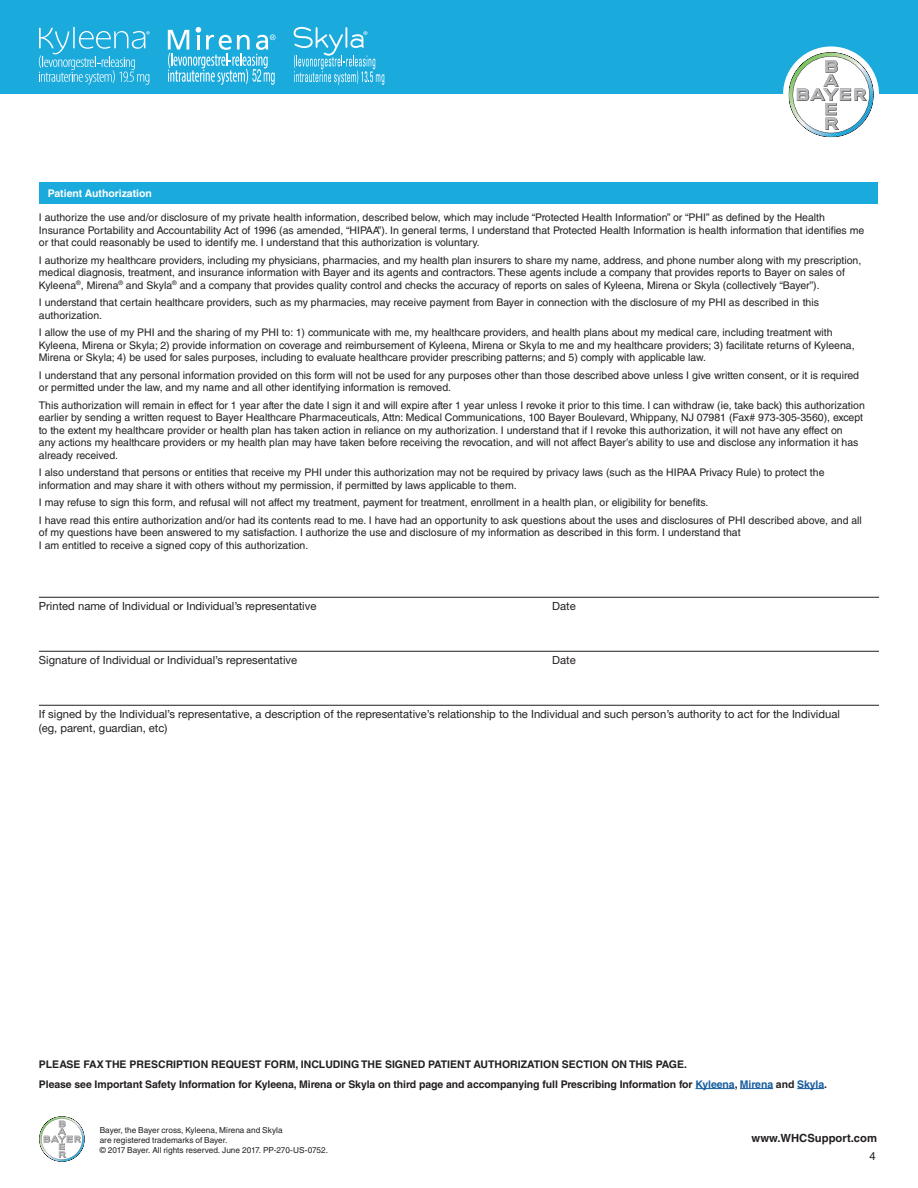
<style>
.page{position:relative;width:918px;height:1188px;background:#fff}
.page>*{position:absolute;margin:0;border:0;box-sizing:border-box;transform-origin:0 0}
.t1{font:11.25px/13.5px "Helvetica Neue LT Std";color:#231f20}
.t2{font:700 11.25px "Helvetica LT Std";color:#231f20}
.t3{font:11.25px "Helvetica LT Std";color:#231f20}
.No_Spacing{font:10.5px/12.6px "Helvetica LT Std";color:#231f20}
.t4{font:700 10.5px "Helvetica LT Std";letter-spacing:-.01em;color:#231f20}
.t5{font:700 10.5px "Helvetica LT Std";color:#fff}
.t6{font:8.25px/9.9px "Helvetica LT Std";color:#231f20}
.s1{color:#175d9e}
</style>
<div class="page">
<div style="left:0;top:0;width:918px;height:94px;background:#1baadc"></div>
<div style="left:783px;top:46px;width:96px;height:96px;background:#fff;border-radius:50%"></div>
<svg style="left:789px;top:52px;width:85px;height:85px"></svg>
<svg style="left:39px;top:1116px;width:46px;height:46px"></svg>
<svg style="left:168px;top:27px;width:108px;height:58px"></svg>
<svg style="left:294px;top:27px;width:90px;height:58px"></svg>
<hr style="left:73px;top:27px;width:2px;height:21px;background:#fff">
<svg style="left:39px;top:28px;width:111px;height:57px"></svg>
<hr style="left:695px;top:1088px;width:40px;height:1px;background:#175d9e">
<hr style="left:740px;top:1088px;width:33px;height:1px;background:#175d9e">
<svg style="left:797px;top:1088px;width:27px;height:1px"></svg>
<div style="left:39px;top:182px;width:839px;height:22px;background:#1baadc"></div>
<hr style="left:39px;top:597px;width:840px;height:1px;background:#231f20">
<hr style="left:39px;top:651px;width:840px;height:1px;background:#231f20">
<hr style="left:39px;top:705px;width:840px;height:1px;background:#231f20">
<p class="t5" style="left:48px;top:187px;width:106px">Patient Authorization</p>
<p class="No_Spacing" style="left:39px;top:211px;width:827px">I authorize the use and/or disclosure of my private health information, described below, which may include “Protected Health Information” or “PHI” as defined by the Health<br>Insurance Portability and Accountability Act of 1996 (as amended, “HIPAA”). In general terms, I understand that Protected Health Information is health information that identifies me or that could reasonably be used to identify me. I understand that this authorization is voluntary.</p>
<p class="No_Spacing" style="left:39px;top:254px;width:824px">I authorize my healthcare providers, including my physicians, pharmacies, and my health plan insurers to share my name, address, and phone number along with my prescription, medical diagnosis, treatment, and insurance information with Bayer and its agents and contractors. These agents include a company that provides reports to Bayer on sales of<br>Kyleena<sup>®</sup>, Mirena<sup>®</sup> and Skyla<sup>®</sup> and a company that provides quality control and checks the accuracy of reports on sales of Kyleena, Mirena or Skyla (collectively “Bayer”).</p>
<p class="No_Spacing" style="left:39px;top:296px;width:782px">I understand that certain healthcare providers, such as my pharmacies, may receive payment from Bayer in connection with the disclosure of my PHI as described in this authorization.</p>
<p class="No_Spacing" style="left:39px;top:326px;width:817px">I allow the use of my PHI and the sharing of my PHI to: 1) communicate with me, my healthcare providers, and health plans about my medical care, including treatment with<br>Kyleena, Mirena or Skyla; 2) provide information on coverage and reimbursement of Kyleena, Mirena or Skyla to me and my healthcare providers; 3) facilitate returns of Kyleena,<br>Mirena or Skyla; 4) be used for sales purposes, including to evaluate healthcare provider prescribing patterns; and 5) comply with applicable law.</p>
<p class="No_Spacing" style="left:39px;top:369px;width:822px">I understand that any personal information provided on this form will not be used for any purposes other than those described above unless I give written consent, or it is required or permitted under the law, and my name and all other identifying information is removed.</p>
<p class="No_Spacing" style="left:39px;top:399px;width:827px">This authorization will remain in effect for 1 year after the date I sign it and will expire after 1 year unless I revoke it prior to this time. I can withdraw (ie, take back) this authorization earlier by sending a written request to Bayer Healthcare Pharmaceuticals, Attn: Medical Communications, 100 Bayer Boulevard, Whippany, NJ 07981 (Fax# 973-305-3560), except to the extent my healthcare provider or health plan has taken action in reliance on my authorization. I understand that if I revoke this authorization, it will not have any effect on<br>any actions my healthcare providers or my health plan may have taken before receiving the revocation, and will not affect Bayer’s ability to use and disclose any information it has already received.</p>
<p class="No_Spacing" style="left:39px;top:466px;width:787px">I also understand that persons or entities that receive my PHI under this authorization may not be required by privacy laws (such as the HIPAA Privacy Rule) to protect the information and may share it with others without my permission, if permitted by laws applicable to them.</p>
<p class="No_Spacing" style="left:39px;top:496px;width:671px">I may refuse to sign this form, and refusal will not affect my treatment, payment for treatment, enrollment in a health plan, or eligibility for benefits.</p>
<p class="No_Spacing" style="left:39px;top:514px;width:825px">I have read this entire authorization and/or had its contents read to me. I have had an opportunity to ask questions about the uses and disclosures of PHI described above, and all of my questions have been answered to my satisfaction. I authorize the use and disclosure of my information as described in this form. I understand that<br>I am entitled to receive a signed copy of this authorization.</p>
<p class="t1" style="left:39px;top:599px;width:279px">Printed name of Individual or Individual’s representative</p>
<p class="t1" style="left:552px;top:599px;width:25px">Date</p>
<p class="t1" style="left:39px;top:653px;width:260px">Signature of Individual or Individual’s representative</p>
<p class="t1" style="left:552px;top:653px;width:25px">Date</p>
<p class="t1" style="left:39px;top:707px;width:803px">If signed by the Individual’s representative, a description of the representative’s relationship to the Individual and such person’s authority to act for the Individual (eg, parent, guardian, etc)</p>
<p class="t4" style="left:39px;top:1057px;width:650px">PLEASE FAX THE PRESCRIPTION REQUEST FORM, INCLUDING THE SIGNED PATIENT AUTHORIZATION SECTION ON THIS PAGE.</p>
<p class="t4" style="left:39px;top:1077px;width:790px">Please see Important Safety Information for Kyleena, Mirena or Skyla on third page and accompanying full Prescribing Information for <span class="s1">Kyleena</span>, <span class="s1">Mirena</span> and <span class="s1">Skyla</span>.</p>
<p class="t6" style="left:100px;top:1126px;width:230px">Bayer, the Bayer cross, Kyleena, Mirena and Skyla<br>are registered trademarks of Bayer.<br>© 2017 Bayer. All rights reserved. June 2017. PP-270-US-0752.</p>
<p class="t2" style="left:752px;top:1131px;width:127px">www.WHCSupport.com</p>
<p class="t3" style="left:869px;top:1150px;width:8px">4</p>
</div>
